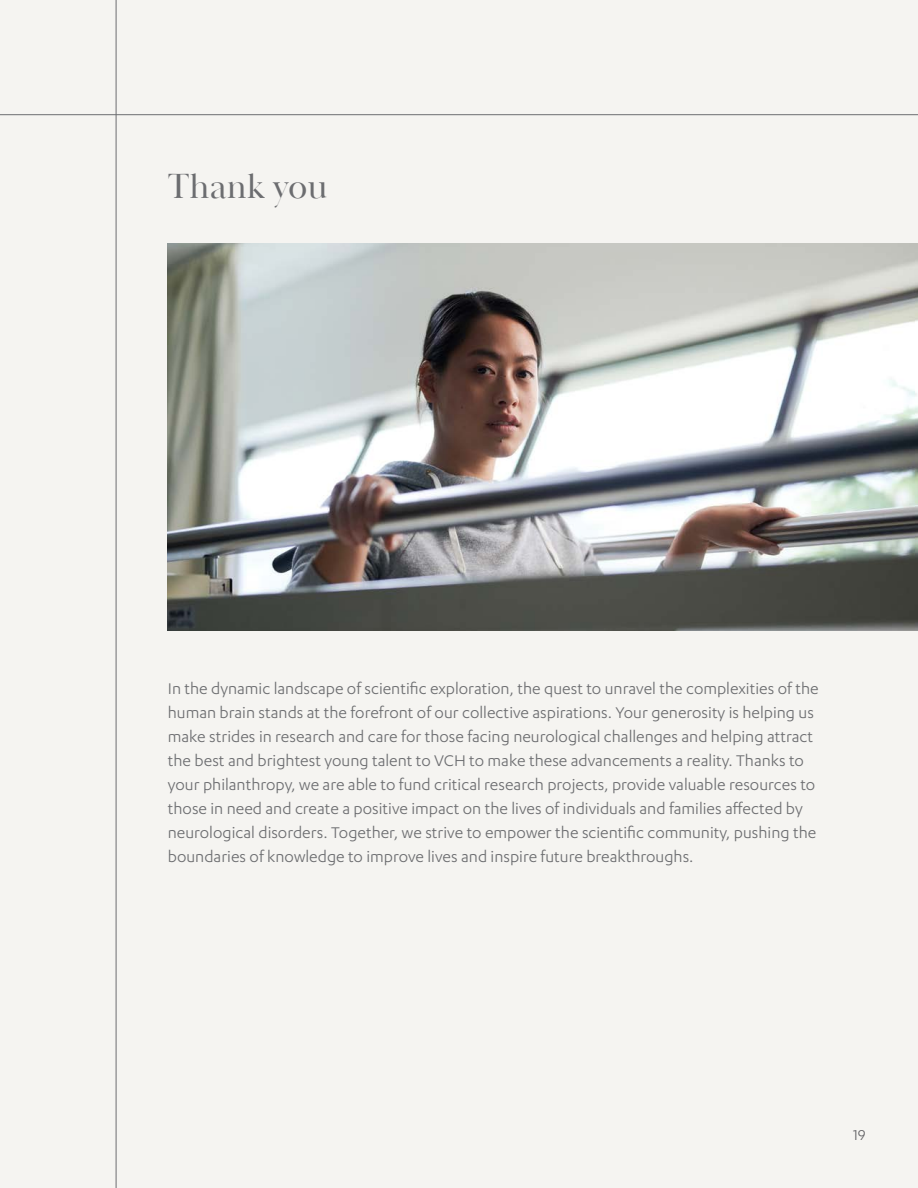
<style>
.page{position:relative;width:918px;height:1188px;background:#f5f4f1}
.page>*{position:absolute;margin:0;border:0;box-sizing:border-box;transform-origin:0 0}
.HEAD_2{font:36px "Baskerville Poster PT";color:#6c6d70}
.BODY__WHY{font:18px/24px "Karbon";color:#6c6d70}
.t1{font:16.5px "Karbon";color:#636366}
</style>
<div class="page">
<hr style="left:0;top:114px;width:918px;height:1px;background:#6c6d70">
<hr style="left:116px;top:0;width:1px;height:1188px;background:#6c6d70">
<img style="left:168px;top:243px;width:750px;height:388px">
<p class="HEAD_2" style="left:168px;top:164px;width:161px">Thank you</p>
<p class="BODY__WHY" style="left:168px;top:676px;width:652px">In the dynamic landscape of scientific exploration, the quest to unravel the complexities of the human brain stands at the forefront of our collective aspirations. Your generosity is helping us make strides in research and care for those facing neurological challenges and helping attract the best and brightest young talent to VCH to make these advancements a reality. Thanks to your philanthropy, we are able to fund critical research projects, provide valuable resources to those in need and create a positive impact on the lives of individuals and families affected by neurological disorders. Together, we strive to empower the scientific community, pushing the boundaries of knowledge to improve lives and inspire future breakthroughs.</p>
<p class="t1" style="left:853px;top:1126px;width:14px">19</p>
</div>
